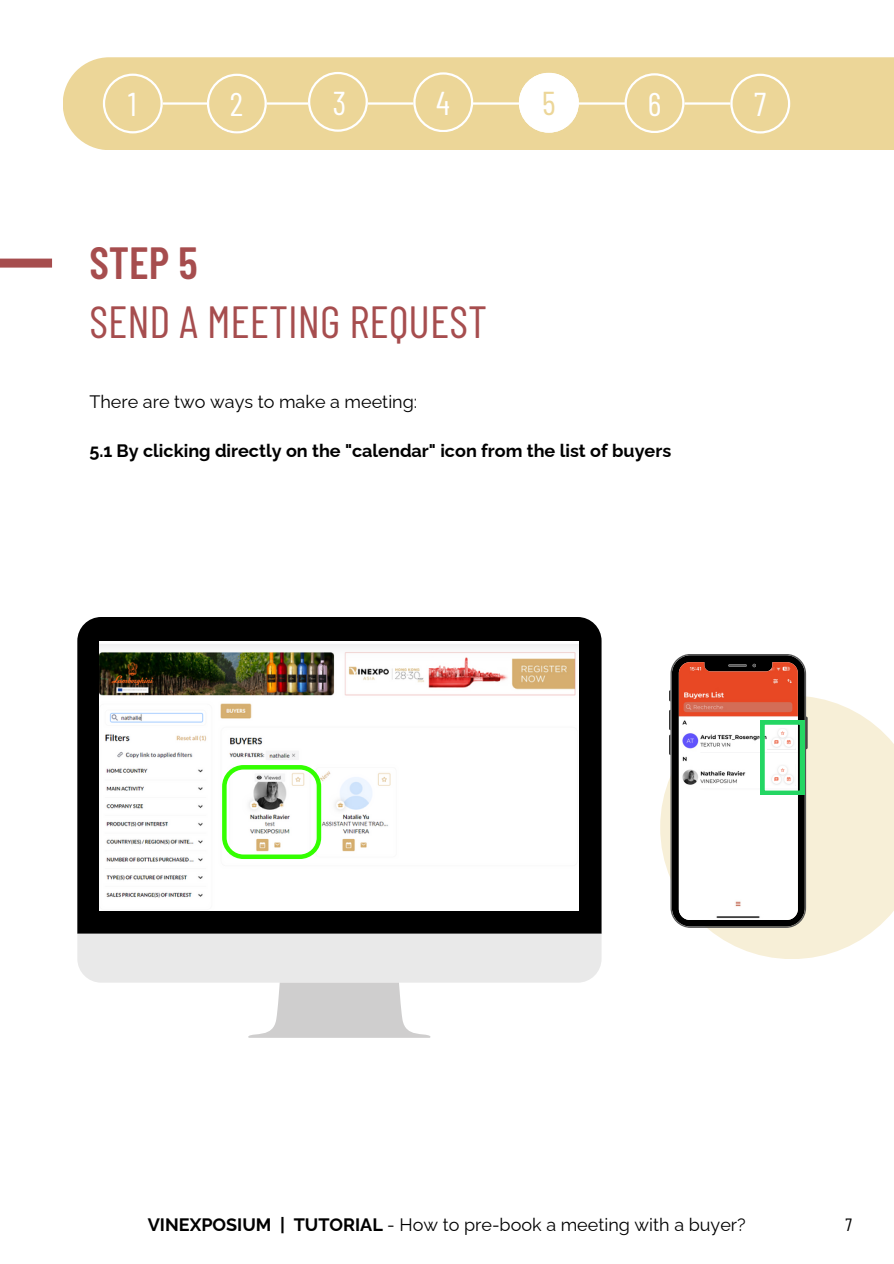
<style>
.page{position:relative;width:894px;height:1264px;background:#fff}
.page>*{position:absolute;margin:0;border:0;box-sizing:border-box;transform-origin:0 0}
.t1{font:45px "Barlow Condensed";color:#a64d4e}
.t2{font:600 45px "Barlow Condensed";color:#a64d4e}
.t3{font:33px "Barlow Condensed";color:#fff}
.t4{font:33px "Barlow Condensed";color:#ecd698}
.t5{font:18px "Raleway";color:#000}
.t6{font:700 18px "Raleway";color:#000}
.t7{font:17.7px "Barlow Condensed";color:#000}
.s1{font-weight:700}
</style>
<div class="page">
<div style="left:63px;top:57px;width:830px;height:93px;background:#ecd698"></div>
<hr style="left:151px;top:102px;width:593px;height:3px;background:#fff">
<svg style="left:624px;top:73px;width:60px;height:60px;background:#eedaa3"></svg>
<svg style="left:730px;top:74px;width:59px;height:59px;background:#eedaa3"></svg>
<svg style="left:207px;top:74px;width:59px;height:59px;background:#eedaa3"></svg>
<svg style="left:308px;top:72px;width:59px;height:59px;background:#eedaa3"></svg>
<svg style="left:413px;top:72px;width:60px;height:60px;background:#eedaa3"></svg>
<svg style="left:518px;top:73px;width:60px;height:59px"></svg>
<svg style="left:103px;top:74px;width:59px;height:59px;background:#eedaa3"></svg>
<div style="left:0;top:258px;width:52px;height:9px;background:#a64d4e"></div>
<svg style="left:660px;top:696px;width:233px;height:263px;fill:#f7efd7"></svg>
<svg style="left:668px;top:654px;width:139px;height:273px"></svg>
<div style="left:77px;top:617px;width:524px;height:316px;background:#000"></div>
<svg style="left:77px;top:933px;width:524px;height:104px"></svg>
<img style="left:99px;top:641px;width:479px;height:269px">
<svg style="left:222px;top:765px;width:99px;height:94px"></svg>
<h2 class="t3" style="left:128px;top:83px;width:10px">1</h2>
<h2 class="t3" style="left:230px;top:83px;width:15px">2</h2>
<h2 class="t3" style="left:332px;top:82px;width:15px">3</h2>
<h2 class="t3" style="left:436px;top:82px;width:15px">4</h2>
<h2 class="t4" style="left:542px;top:82px;width:15px">5</h2>
<h2 class="t3" style="left:647px;top:83px;width:15px">6</h2>
<h2 class="t3" style="left:754px;top:83px;width:14px">7</h2>
<h1 class="t2" style="left:89px;top:234px;width:110px">STEP 5</h1>
<h1 class="t1" style="left:89px;top:293px;width:399px">SEND A MEETING REQUEST</h1>
<p class="t5" style="left:89px;top:390px;width:329px">There are two ways to make a meeting:</p>
<p class="t6" style="left:89px;top:440px;width:583px">5.1 By clicking directly on the "calendar" icon from the list of buyers</p>
<p class="t5" style="left:148px;top:1213px;width:599px"><span class="s1">VINEXPOSIUM | TUTORIAL</span> - How to pre-book a meeting with a buyer?</p>
<p class="t7" style="left:845px;top:1213px;width:8px">7</p>
</div>
